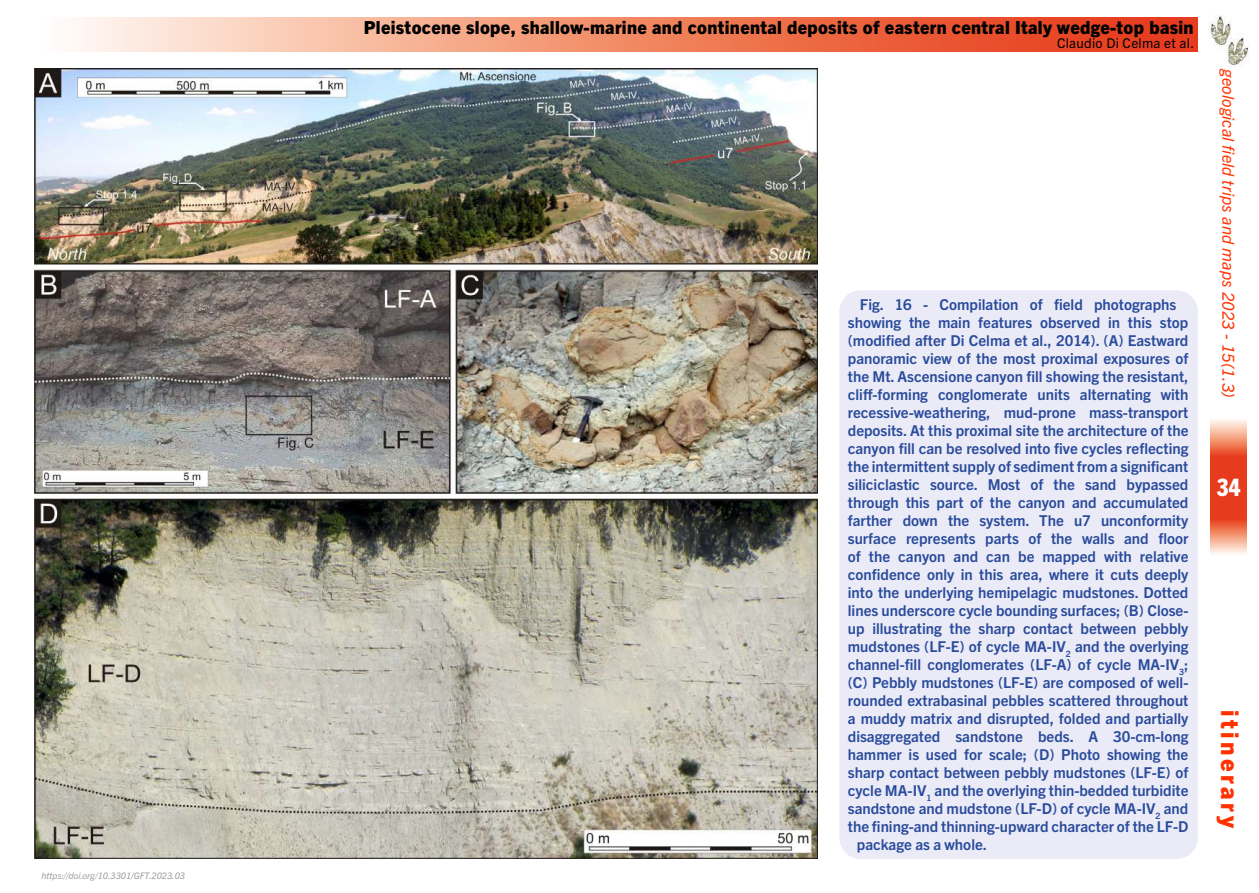
<style>
.page{position:relative;width:1259px;height:893px;background:#fff}
.page>*{position:absolute;margin:0;border:0;box-sizing:border-box;transform-origin:0 0}
.t1{font:800 24px "Trade Gothic Next LT Pro";letter-spacing:.15em;color:#ff3200}
.t2{font:800 condensed 24px "Trade Gothic Next LT Pro";color:#fff}
.t3{font:800 18px "Trade Gothic Next LT Pro";letter-spacing:.02em;color:#000}
.t4{font:italic 16.5px "Trade Gothic Next LT Pro";letter-spacing:.01em;color:#ff3200}
.t5{font:700 15px "Trade Gothic Next LT Pro";color:#2a4b9b}
.t6{font:13.5px "Trade Gothic Next LT Pro";letter-spacing:.02em;color:#000}
.t7{font:italic 9px "Trade Gothic Next LT Pro";color:#9d9d9c}
</style>
<div class="page">
<img style="left:1208px;top:16px;width:41px;height:51px">
<svg style="left:73px;top:17px;width:1124px;height:34px;background:#f18d6f"></svg>
<svg style="left:1210px;top:420px;width:37px;height:134px;background:#ed6f52"></svg>
<img style="left:34px;top:68px;width:783px;height:791px">
<div style="left:839px;top:290px;width:358px;height:569px;background:#eaebf7;border-radius:21px"></div>
<p class="t7" style="left:41px;top:870px;width:145px">https://doi.org/10.3301/GFT.2023.03</p>
<p class="t3" style="left:364px;top:15px;width:831px">Pleistocene slope, shallow-marine and continental deposits of eastern central Italy wedge-top basin</p>
<p class="t6" style="left:1057px;top:33px;width:139px">Claudio Di Celma et al.</p>
<p class="t5" style="left:860px;top:294px;width:318px">Fig. 16 - Compilation of field photographs</p>
<p class="t5" style="left:848px;top:312px;width:342px">showing the main features observed in this stop</p>
<p class="t5" style="left:848px;top:330px;width:342px">(modified after Di Celma et al., 2014). (A) Eastward</p>
<p class="t5" style="left:848px;top:348px;width:342px">panoramic view of the most proximal exposures of</p>
<p class="t5" style="left:848px;top:366px;width:342px">the Mt. Ascensione canyon fill showing the resistant,</p>
<p class="t5" style="left:848px;top:384px;width:342px">cliff-forming conglomerate units alternating with</p>
<p class="t5" style="left:848px;top:402px;width:342px">recessive-weathering, mud-prone mass-transport</p>
<p class="t5" style="left:848px;top:420px;width:342px">deposits. At this proximal site the architecture of the</p>
<p class="t5" style="left:848px;top:438px;width:342px">canyon fill can be resolved into five cycles reflecting</p>
<p class="t5" style="left:848px;top:456px;width:342px">the intermittent supply of sediment from a significant</p>
<p class="t5" style="left:848px;top:474px;width:342px">siliciclastic source. Most of the sand bypassed</p>
<p class="t5" style="left:848px;top:492px;width:342px">through this part of the canyon and accumulated</p>
<p class="t5" style="left:848px;top:510px;width:342px">farther down the system. The u7 unconformity</p>
<p class="t5" style="left:848px;top:528px;width:342px">surface represents parts of the walls and floor</p>
<p class="t5" style="left:848px;top:546px;width:342px">of the canyon and can be mapped with relative</p>
<p class="t5" style="left:848px;top:564px;width:342px">confidence only in this area, where it cuts deeply</p>
<p class="t5" style="left:848px;top:582px;width:342px">into the underlying hemipelagic mudstones. Dotted</p>
<p class="t5" style="left:848px;top:600px;width:342px">lines underscore cycle bounding surfaces; (B) Close-</p>
<p class="t5" style="left:848px;top:618px;width:342px">up illustrating the sharp contact between pebbly</p>
<p class="t5" style="left:848px;top:636px;width:342px">mudstones (LF-E) of cycle MA-IV<sub>2</sub> and the overlying</p>
<p class="t5" style="left:848px;top:654px;width:342px">channel-fill conglomerates (LF-A) of cycle MA-IV<sub>3</sub>;</p>
<p class="t5" style="left:848px;top:672px;width:342px">(C) Pebbly mudstones (LF-E) are composed of well-</p>
<p class="t5" style="left:848px;top:690px;width:342px">rounded extrabasinal pebbles scattered throughout</p>
<p class="t5" style="left:848px;top:708px;width:342px">a muddy matrix and disrupted, folded and partially</p>
<p class="t5" style="left:848px;top:726px;width:342px">disaggregated sandstone beds. A 30-cm-long</p>
<p class="t5" style="left:848px;top:744px;width:342px">hammer is used for scale; (D) Photo showing the</p>
<p class="t5" style="left:848px;top:762px;width:342px">sharp contact between pebbly mudstones (LF-E) of</p>
<p class="t5" style="left:848px;top:780px;width:342px">cycle MA-IV<sub>1</sub> and the overlying thin-bedded turbidite</p>
<p class="t5" style="left:848px;top:798px;width:342px">sandstone and mudstone (LF-D) of cycle MA-IV<sub>2</sub> and</p>
<p class="t5" style="left:848px;top:816px;width:342px">the fining-and thinning-upward character of the LF-D</p>
<p class="t5" style="left:857px;top:834px;width:132px">package as a whole.</p>
<p class="t4" style="left:1240px;top:69px;width:331px;rotate:90deg">geological field trips and maps 2023 - 15(1.3)</p>
<h1 class="t2" style="left:1216px;top:471px;width:25px">34</h1>
<h1 class="t1" style="left:1246px;top:710px;width:121px;rotate:90deg">itinerary</h1>
</div>
